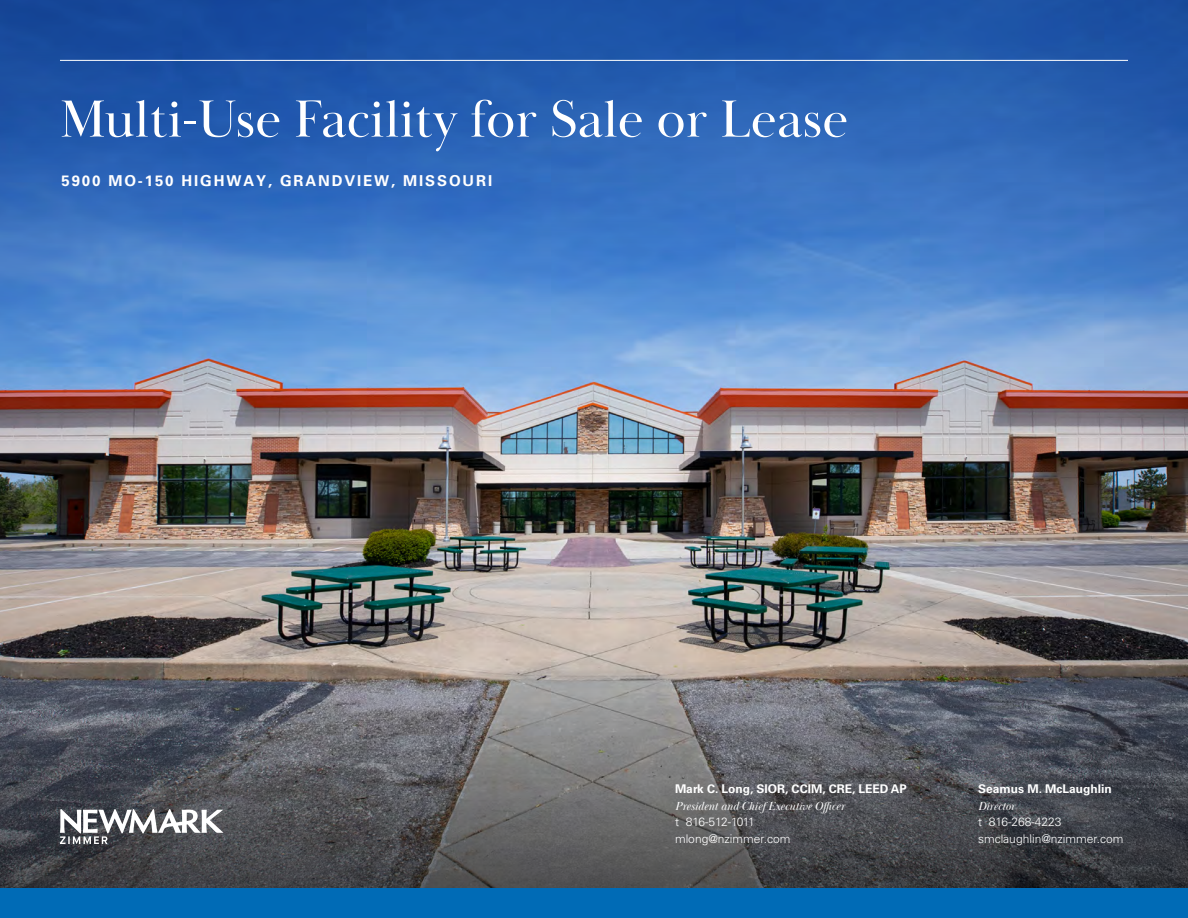
<style>
.page{position:relative;width:1188px;height:918px;background:#fff}
.page>*{position:absolute;margin:0;border:0;box-sizing:border-box;transform-origin:0 0}
.t1{font:54px "Baskerville Display PT";color:#fff}
.t2{font:700 15px "Univers LT Pro 65";letter-spacing:.125em;color:#fff}
.t3{font:300 12px/16.5px "Univers LT Pro 45";color:#fff}
.t4{font:700 12px "Univers LT Pro 65";color:#fff}
.t5{font:italic 12px "Baskerville Display PT";color:#fff}
</style>
<div class="page">
<svg style="left:0;top:615px;width:1188px;height:273px;background:#656366"></svg>
<img style="left:0;top:0;width:1188px;height:615px">
<hr style="left:60px;top:60px;width:1068px;height:1px;background:#fff">
<svg style="left:60px;top:809px;width:163px;height:35px"></svg>
<div style="left:0;top:888px;width:1188px;height:30px;background:#006bb6"></div>
<h1 class="t1" style="left:60px;top:87px;width:790px">Multi-Use Facility for Sale or Lease</h1>
<p class="t2" style="left:62px;top:171px;width:432px">5900 MO-150 HIGHWAY, GRANDVIEW, MISSOURI</p>
<p class="t4" style="left:675px;top:781px;width:233px">Mark C. Long, SIOR, CCIM, CRE, LEED AP</p>
<p class="t5" style="left:675px;top:799px;width:171px">President and Chief Executive Officer</p>
<p class="t3" style="left:675px;top:813px;width:117px">t 816-512-1011 mlong@nzimmer.com</p>
<p class="t4" style="left:978px;top:781px;width:135px">Seamus M. McLaughlin</p>
<p class="t5" style="left:978px;top:799px;width:38px">Director</p>
<p class="t3" style="left:978px;top:813px;width:147px">t 816-268-4223 smclaughlin@nzimmer.com</p>
</div>
